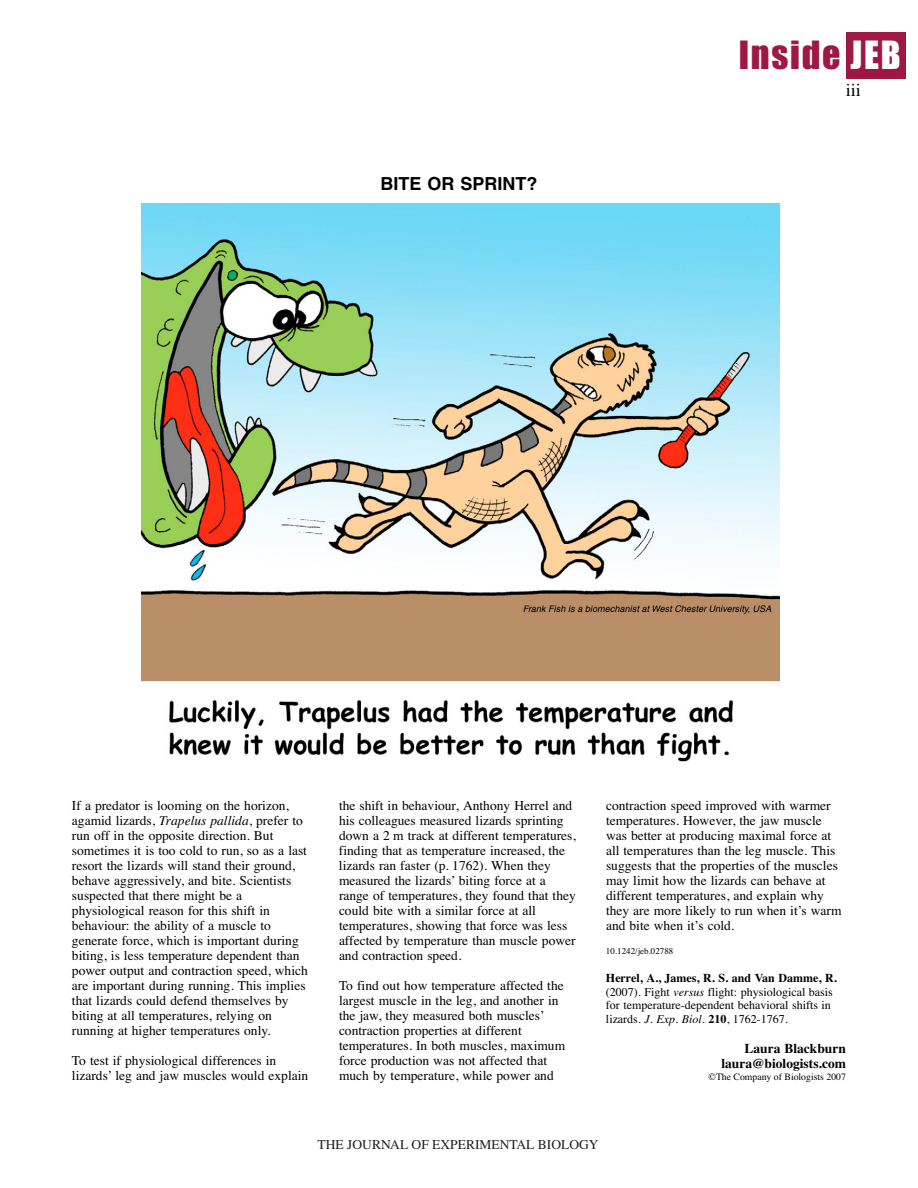
<style>
.page{position:relative;width:918px;height:1188px;background:#fff}
.page>*{position:absolute;margin:0;border:0;box-sizing:border-box;transform-origin:0 0}
.t1{font:36px "Impact";letter-spacing:.05em;color:#9d1845}
.t2{font:700 18px "Helvetica";color:#000}
.t3{font:18px "Times";color:#000}
.t4{font:13.5px/15px "Times";color:#000}
.t5{font:700 13.5px/15px "Times";color:#000;text-align:right}
.t6{font:13.5px "Times";color:#231f20}
.t7{font:12px/13.5px "Times";color:#000}
.t8{font:9.75px "Times";color:#000}
.t9{font:9px "Times";color:#000}
.s1{color:#fff}
.s2{font-style:italic}
.s3{font-weight:700}
</style>
<div class="page">
<div style="left:846px;top:32px;width:60px;height:46px;background:#9d1845"></div>
<img style="left:142px;top:203px;width:638px;height:559px">
<h2 class="t2" style="left:381px;top:177px;width:158px">BITE OR SPRINT?</h2>
<h1 class="t1" style="left:739px;top:44px;width:163px">Inside <span class="s1">JEB</span></h1>
<h2 class="t3" style="left:846px;top:83px;width:17px">iii</h2>
<p class="t4" style="left:72px;top:799px;width:237px">If a predator is looming on the horizon, agamid lizards, <span class="s2">Trapelus pallida</span>, prefer to run off in the opposite direction. But sometimes it is too cold to run, so as a last resort the lizards will stand their ground, behave aggressively, and bite. Scientists suspected that there might be a physiological reason for this shift in behaviour: the ability of a muscle to generate force, which is important during biting, is less temperature dependent than power output and contraction speed, which are important during running. This implies that lizards could defend themselves by biting at all temperatures, relying on running at higher temperatures only.</p>
<p class="t4" style="left:72px;top:1054px;width:238px">To test if physiological differences in lizards’ leg and jaw muscles would explain</p>
<p class="t4" style="left:339px;top:799px;width:238px">the shift in behaviour, Anthony Herrel and his colleagues measured lizards sprinting down a 2<span class="s1">·</span>m track at different temperatures, finding that as temperature increased, the lizards ran faster (p.<span class="s1">·</span>1762). When they measured the lizards’ biting force at a range of temperatures, they found that they could bite with a similar force at all temperatures, showing that force was less affected by temperature than muscle power and contraction speed.</p>
<p class="t4" style="left:339px;top:979px;width:228px">To find out how temperature affected the largest muscle in the leg, and another in the jaw, they measured both muscles’ contraction properties at different temperatures. In both muscles, maximum force production was not affected that much by temperature, while power and</p>
<p class="t4" style="left:606px;top:799px;width:237px">contraction speed improved with warmer temperatures. However, the jaw muscle was better at producing maximal force at all temperatures than the leg muscle. This suggests that the properties of the muscles may limit how the lizards can behave at different temperatures, and explain why they are more likely to run when it’s warm and bite when it’s cold.</p>
<p class="t9" style="left:606px;top:948px;width:69px">10.1242/jeb.02788</p>
<p class="t7" style="left:606px;top:973px;width:232px"><span class="s3">Herrel, A., James, R. S. and Van Damme, R. </span>(2007). Fight <span class="s2">versus</span> flight: physiological basis for temperature-dependent behavioral shifts in lizards. <span class="s2">J. Exp. Biol.</span> <span class="s3">210</span>, 1762-1767.</p>
<p class="t5" style="left:721px;top:1042px;width:126px">Laura Blackburn laura@biologists.com</p>
<p class="t8" style="left:709px;top:1073px;width:139px">©The Company of Biologists 2007</p>
<p class="t6" style="left:318px;top:1137px;width:282px">THE JOURNAL OF EXPERIMENTAL BIOLOGY</p>
</div>
